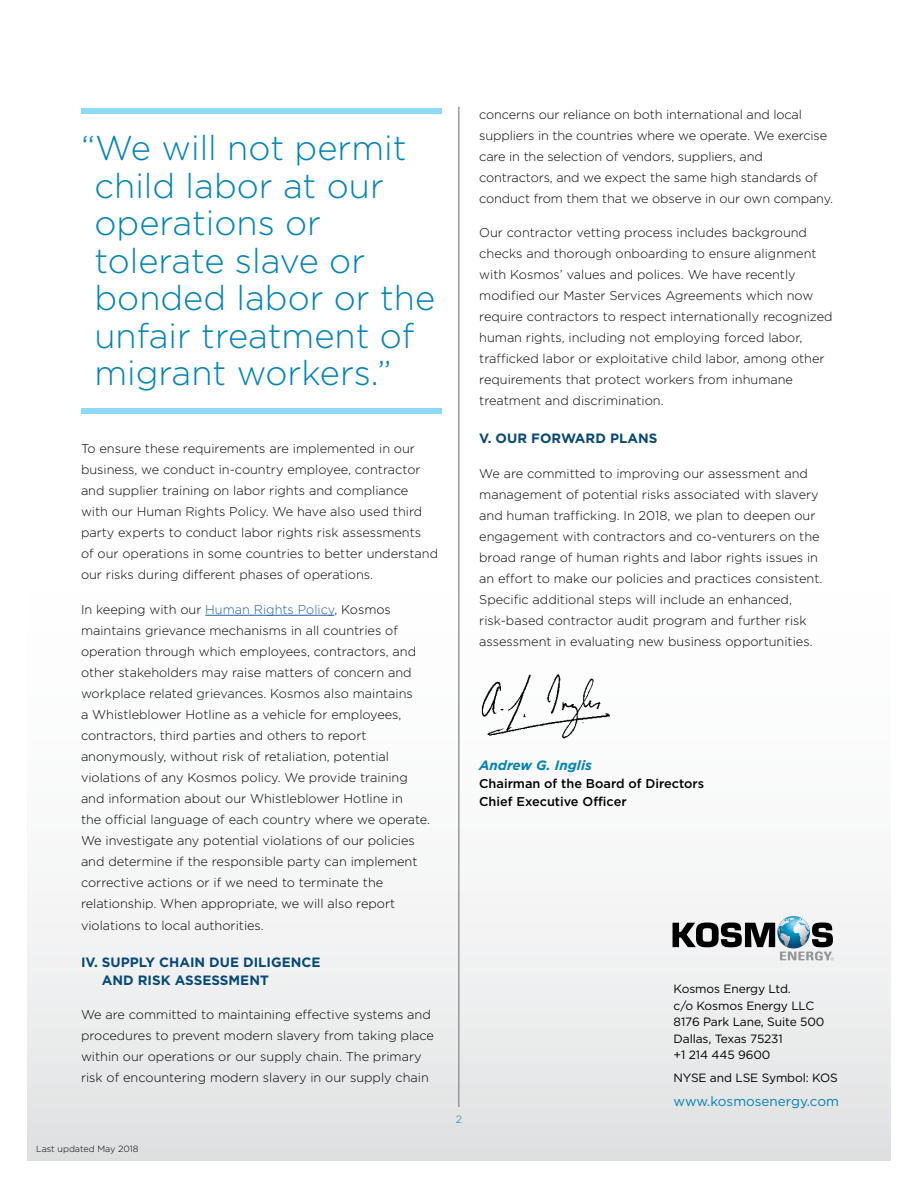
<style>
.page{position:relative;width:918px;height:1188px;background:#fff}
.page>*{position:absolute;margin:0;border:0;box-sizing:border-box;transform-origin:0 0}
.t1{font:300 34.5px/37.5px "Gotham HTF";color:#0083b5}
.t2{font:700 13.5px/18px "Gotham HTF";color:#064975}
.t3{font:13.5px "Gotham HTF";color:#0083b5}
.t4{font:italic 700 13.5px "Gotham HTF";color:#0083b5}
.t5{font:300 12.75px/21px "Gotham HTF";color:#000}
.t6{font:500 12.75px/18px "Gotham HTF";color:#000}
.t7{font:12px/16.5px "Gotham HTF";letter-spacing:-.01em;color:#000}
.t8{font:300 10.5px "Gotham HTF";color:#0083b5}
.t9{font:300 9px "Gotham HTF";color:#000}
.s1{color:#215e9e}
</style>
<div class="page">
<div style="left:27px;top:486px;width:864px;height:675px;background:linear-gradient(to bottom,#fff,#e5e6e7)"></div>
<hr style="left:205px;top:615px;width:129px;height:1px;background:#215e9e">
<hr style="left:458px;top:107px;width:1px;height:1000px;background:#939598">
<svg style="left:673px;top:916px;width:161px;height:44px"></svg>
<img style="left:479px;top:665px;width:133px;height:74px">
<div style="left:81px;top:108px;width:360px;height:6px;background:#8ed8f8"></div>
<div style="left:81px;top:409px;width:360px;height:5px;background:#8ed8f8"></div>
<h1 class="t1" style="left:94px;top:129px;width:342px;text-indent:-13px">“We will not permit child labor at our operations or tolerate slave or bonded labor or the unfair treatment of migrant workers.”</h1>
<p class="t5" style="left:81px;top:438px;width:359px">To ensure these requirements are implemented in our business, we conduct in-country employee, contractor and supplier training on labor rights and compliance with our Human Rights Policy. We have also used third party experts to conduct labor rights risk assessments<br>of our operations in some countries to better understand our risks during different phases of operations.</p>
<p class="t5" style="left:81px;top:598px;width:351px">In keeping with our <span class="s1">Human Rights Policy</span>, Kosmos maintains grievance mechanisms in all countries of operation through which employees, contractors, and other stakeholders may raise matters of concern and workplace related grievances. Kosmos also maintains<br>a Whistleblower Hotline as a vehicle for employees, contractors, third parties and others to report anonymously, without risk of retaliation, potential violations of any Kosmos policy. We provide training and information about our Whistleblower Hotline in<br>the official language of each country where we operate.<br>We investigate any potential violations of our policies and determine if the responsible party can implement corrective actions or if we need to terminate the relationship. When appropriate, we will also report</p>
<p class="t5" style="left:81px;top:915px;width:184px">violations to local authorities.</p>
<p class="t2" style="left:102px;top:952px;width:220px;text-indent:-21px">IV. SUPPLY CHAIN DUE DILIGENCE<br>AND RISK ASSESSMENT</p>
<p class="t5" style="left:81px;top:1004px;width:355px">We are committed to maintaining effective systems and procedures to prevent modern slavery from taking place within our operations or our supply chain. The primary risk of encountering modern slavery in our supply chain</p>
<p class="t9" style="left:36px;top:1144px;width:104px">Last updated May 2018</p>
<p class="t5" style="left:479px;top:104px;width:355px">concerns our reliance on both international and local suppliers in the countries where we operate. We exercise care in the selection of vendors, suppliers, and contractors, and we expect the same high standards of conduct from them that we observe in our own company.</p>
<p class="t5" style="left:479px;top:222px;width:355px">Our contractor vetting process includes background checks and thorough onboarding to ensure alignment with Kosmos’ values and polices. We have recently modified our Master Services Agreements which now require contractors to respect internationally recognized human rights, including not employing forced labor, trafficked labor or exploitative child labor, among other requirements that protect workers from inhumane treatment and discrimination.</p>
<p class="t2" style="left:479px;top:429px;width:180px">V. OUR FORWARD PLANS</p>
<p class="t5" style="left:479px;top:463px;width:345px">We are committed to improving our assessment and management of potential risks associated with slavery and human trafficking. In 2018, we plan to deepen our engagement with contractors and co-venturers on the broad range of human rights and labor rights issues in an effort to make our policies and practices consistent.<br>Specific additional steps will include an enhanced, risk-based contractor audit program and further risk assessment in evaluating new business opportunities.</p>
<p class="t4" style="left:479px;top:758px;width:114px">Andrew G. Inglis</p>
<p class="t6" style="left:479px;top:774px;width:226px">Chairman of the Board of Directors<br>Chief Executive Officer</p>
<p class="t8" style="left:456px;top:1113px;width:8px">2</p>
<p class="t7" style="left:674px;top:981px;width:152px">Kosmos Energy Ltd.<br>c/o Kosmos Energy LLC<br>8176 Park Lane, Suite 500<br>Dallas, Texas 75231<br>+1 214 445 9600</p>
<p class="t7" style="left:674px;top:1070px;width:166px">NYSE and LSE Symbol: KOS</p>
<p class="t3" style="left:674px;top:1093px;width:167px">www.kosmosenergy.com</p>
</div>
